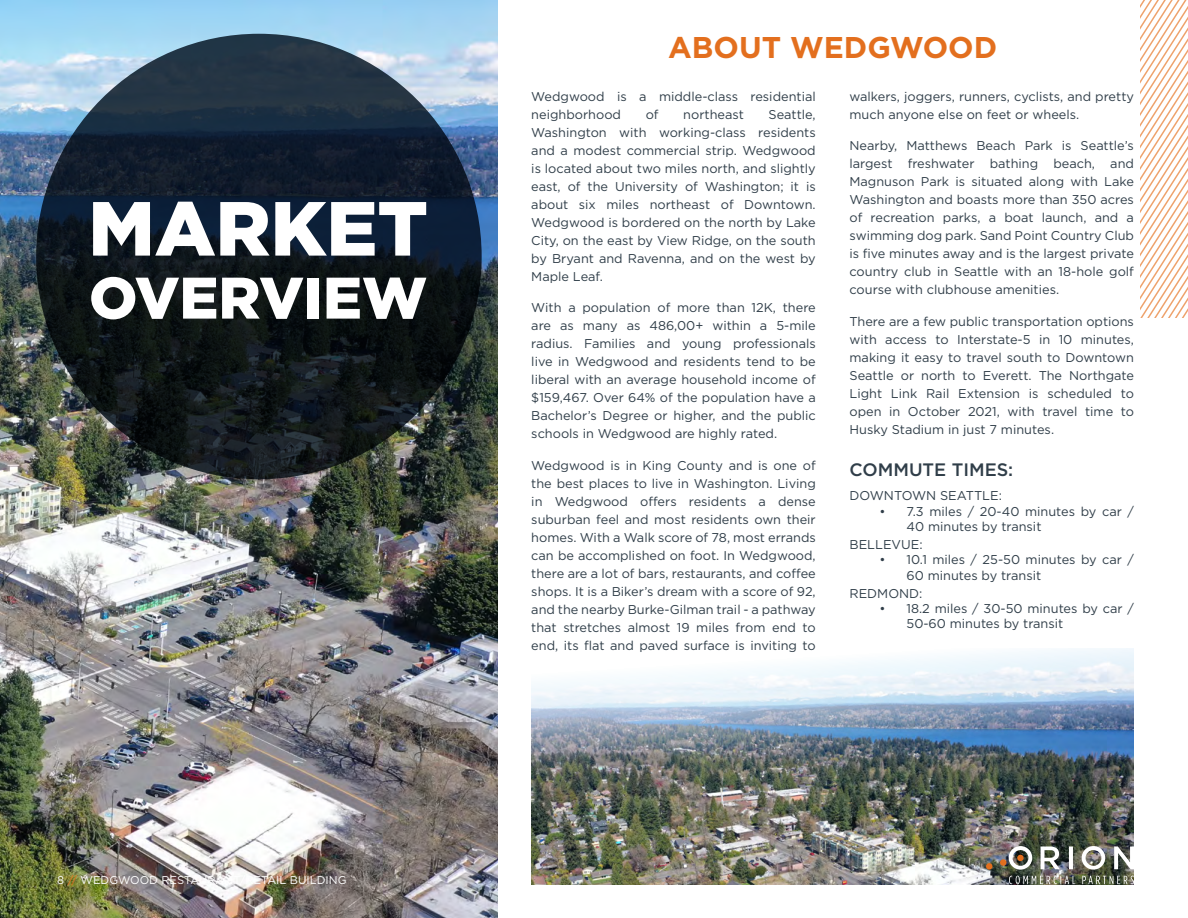
<style>
.page{position:relative;width:1188px;height:918px;background:#fff}
.page>*{position:absolute;margin:0;border:0;box-sizing:border-box;transform-origin:0 0}
.t1{font:900 76.5px "Gotham";color:#fff}
.t2{font:900 58.5px "Gotham";color:#fff}
.t3{font:700 30px "Gotham";color:#e36f1e}
.t4{font:500 18px "Gotham";color:#303e49}
.t5{font:12.75px/18px "Gotham";color:#303e49}
.t6{font:11.25px "Gotham";color:#fff}
.s1{color:#e36f1e}
</style>
<div class="page">
<svg style="left:1141px;top:0;width:47px;height:317px"></svg>
<img style="left:0;top:0;width:498px;height:918px">
<img style="left:531px;top:649px;width:603px;height:235px">
<svg style="left:36px;top:34px;width:446px;height:445px;background:#111c26"></svg>
<div style="left:986px;top:863px;width:6px;height:7px;background:#e36f1e;border-radius:50%"></div>
<div style="left:1000px;top:859px;width:6px;height:7px;background:#e36f1e;border-radius:50%"></div>
<svg style="left:1009px;top:846px;width:23px;height:24px"></svg>
<div style="left:1017px;top:855px;width:7px;height:6px;background:#e36f1e;border-radius:50%"></div>
<svg style="left:1041px;top:846px;width:93px;height:24px"></svg>
<svg style="left:1009px;top:876px;width:125px;height:8px"></svg>
<h1 class="t1" style="left:88px;top:176px;width:341px">MARKET</h1>
<h2 class="t2" style="left:89px;top:258px;width:340px">OVERVIEW</h2>
<p class="t6" style="left:57px;top:873px;width:291px">8 <span class="s1">//</span> WEDGWOOD RESTAURANT/RETAIL BUILDING</p>
<h3 class="t3" style="left:668px;top:27px;width:331px">ABOUT WEDGWOOD</h3>
<p class="t5" style="left:531px;top:87px;width:286px">Wedgwood is a middle-class residential neighborhood</p>
<p class="t5" style="left:850px;top:87px;width:286px">walkers, joggers, runners, cyclists, and pretty much anyone else on feet or wheels.</p>
<p class="t5" style="left:850px;top:137px;width:286px;text-align:justify">Nearby, Matthews Beach Park is Seattle’s largest freshwater bathing beach, and Magnuson Park is situated along with Lake Washington and boasts more than 350 acres of recreation parks, a boat launch, and a swimming dog park. Sand Point Country Club is five minutes away and is the largest private country club in Seattle with an 18-hole golf course with clubhouse amenities.</p>
<p class="t5" style="left:850px;top:312px;width:286px;text-align:justify">There are a few public transportation options with access to Interstate-5 in 10 minutes, making it easy to travel south to Downtown Seattle or north to Everett. The Northgate Light Link Rail Extension is scheduled to open in October 2021, with travel time to Husky Stadium in just 7 minutes.</p>
<h3 class="t4" style="left:850px;top:457px;width:165px">COMMUTE TIMES:</h3>
<p class="t5" style="left:850px;top:487px;width:154px">DOWNTOWN SEATTLE:</p>
<p class="t5" style="left:907px;top:503px;width:229px;line-height:15.3px;text-indent:-27px">• 7.3 miles / 20-40 minutes by car /<br>40 minutes by transit</p>
<p class="t5" style="left:850px;top:535px;width:75px">BELLEVUE:</p>
<p class="t5" style="left:907px;top:552px;width:229px;line-height:15.3px;text-indent:-27px">• 10.1 miles / 25-50 minutes by car /<br>60 minutes by transit</p>
<p class="t5" style="left:850px;top:584px;width:74px">REDMOND:</p>
<p class="t5" style="left:907px;top:600px;width:229px;line-height:15.3px;text-indent:-27px">• 18.2 miles / 30-50 minutes by car /<br>50-60 minutes by transit</p>
<p class="t5" style="left:646px;top:105px;width:14px">of</p>
<p class="t5" style="left:683px;top:105px;width:62px">northeast</p>
<p class="t5" style="left:531px;top:105px;width:286px;text-align:justify;text-indent:237px">Seattle, Washington with working-class residents and a modest commercial strip. Wedgwood is located about two miles north, and slightly east, of the University of Washington; it is about six miles northeast of Downtown.<br>Wedgwood is bordered on the north by Lake City, on the east by View Ridge, on the south by Bryant and Ravenna, and on the west by Maple Leaf.</p>
<p class="t5" style="left:531px;top:298px;width:286px;text-align:justify">With a population of more than 12K, there are as many as 486,00+ within a 5-mile radius. Families and young professionals live in Wedgwood and residents tend to be liberal with an average household income of $159,467. Over 64% of the population have a Bachelor’s Degree or higher, and the public schools in Wedgwood are highly rated.</p>
<p class="t5" style="left:531px;top:456px;width:286px;text-align:justify">Wedgwood is in King County and is one of the best places to live in Washington. Living in Wedgwood offers residents a dense suburban feel and most residents own their homes. With a Walk score of 78, most errands can be accomplished on foot. In Wedgwood, there are a lot of bars, restaurants, and coffee shops. It is a Biker’s dream with a score of 92, and the nearby Burke-Gilman trail - a pathway that stretches almost 19 miles from end to end, its flat and paved surface is inviting to</p>
</div>
